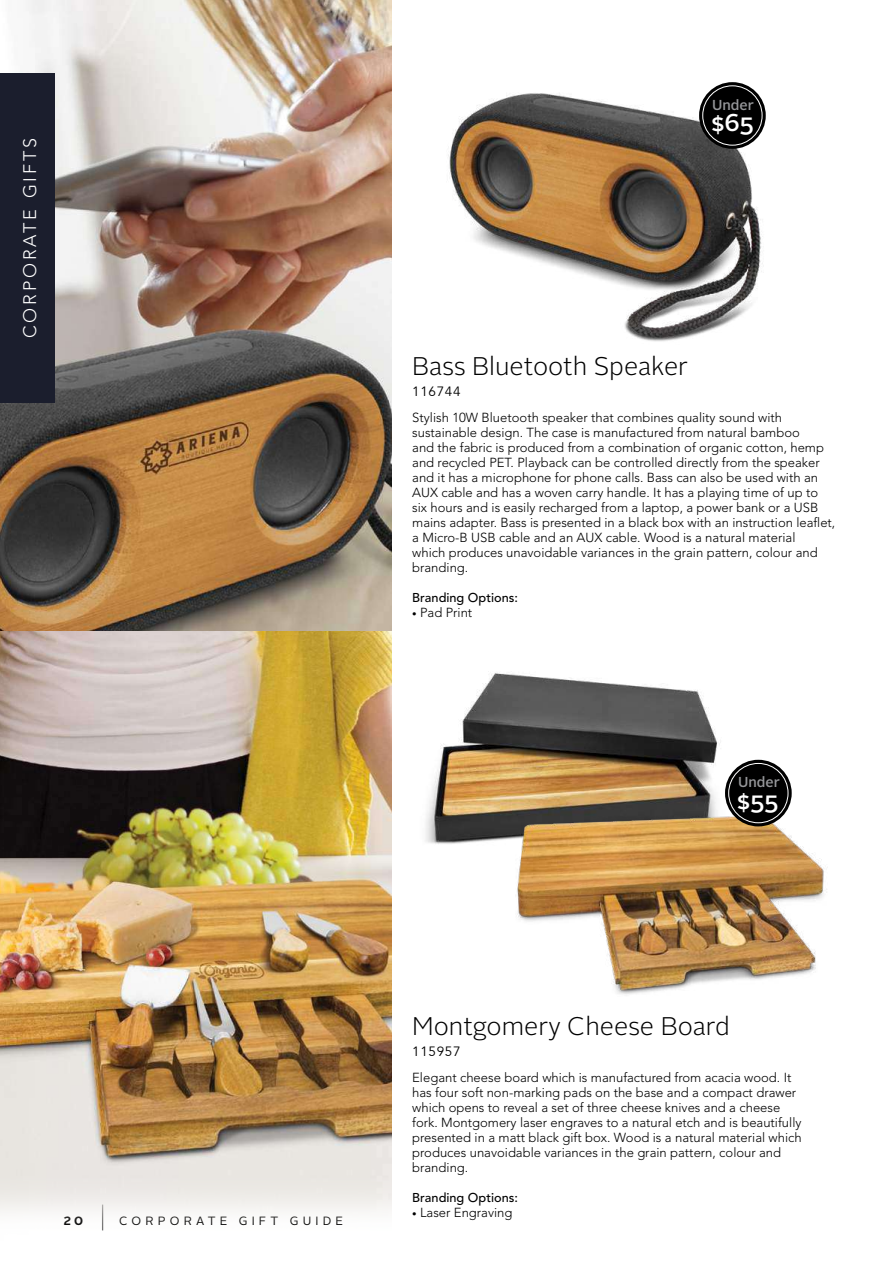
<style>
.page{position:relative;width:893px;height:1263px;background:#fff}
.page>*{position:absolute;margin:0;border:0;box-sizing:border-box;transform-origin:0 0}
.t1{font:100 27px "Alright Sans";color:#000}
.t2{font:300 25.5px "Alright Sans";color:#000}
.t3{font:500 24.3px "Alright Sans";color:#fff}
.t4{font:300 18px "Avenir";letter-spacing:.16em;color:#fff}
.t5{font:500 14.4px "Alright Sans";color:#949598}
.t6{font:13.5px "Avenir";letter-spacing:.05em;color:#000}
.t7{font:300 13.05px/15px "Avenir";color:#000}
.t8{font:500 12.75px "Avenir";color:#000}
.t9{font:12px "Alright Sans";letter-spacing:.35em;color:#000}
.t10{font:700 12px "Alright Sans";color:#000}
.s1{font-size:9px}
</style>
<div class="page">
<img style="left:0;top:0;width:391px;height:1212px">
<div style="left:0;top:73px;width:54px;height:330px;background:#1b1e2d"></div>
<img style="left:448px;top:82px;width:318px;height:260px">
<img style="left:425px;top:673px;width:304px;height:171px">
<img style="left:510px;top:811px;width:317px;height:184px">
<div style="left:699px;top:82px;width:67px;height:67px;background:#000;border-radius:50%"></div>
<div style="left:703px;top:86px;width:59px;height:59px;border:1px solid #fff;border-radius:50%"></div>
<div style="left:725px;top:760px;width:67px;height:66px;background:#000;border-radius:50%"></div>
<div style="left:728px;top:763px;width:60px;height:60px;border:1px solid #fff;border-radius:50%"></div>
<h3 class="t4" style="left:19px;top:338px;width:202px;rotate:-90deg">CORPORATE GIFTS</h3>
<p class="t5" style="left:712px;top:95px;width:43px">Under</p>
<h3 class="t3" style="left:711px;top:106px;width:44px">$65</h3>
<h2 class="t2" style="left:412px;top:349px;width:277px">Bass Bluetooth Speaker</h2>
<p class="t6" style="left:412px;top:384px;width:50px">116744</p>
<p class="t7" style="left:412px;top:410px;width:425px">Stylish 10W Bluetooth speaker that combines quality sound with sustainable design. The case is manufactured from natural bamboo<br>and the fabric is produced from a combination of organic cotton, hemp and recycled PET. Playback can be controlled directly from the speaker and it has a microphone for phone calls. Bass can also be used with an AUX cable and has a woven carry handle. It has a playing time of up to six hours and is easily recharged from a laptop, a power bank or a USB mains adapter. Bass is presented in a black box with an instruction leaflet, a Micro-B USB cable and an AUX cable. Wood is a natural material<br>which produces unavoidable variances in the grain pattern, colour and branding.</p>
<p class="t8" style="left:412px;top:590px;width:107px">Branding Options:</p>
<p class="t7" style="left:412px;top:605px;width:62px"><span class="s1">•</span> Pad Print</p>
<p class="t5" style="left:738px;top:772px;width:43px">Under</p>
<h3 class="t3" style="left:737px;top:783px;width:43px">$55</h3>
<p class="t10" style="left:64px;top:1212px;width:21px">20</p>
<h1 class="t1" style="left:99px;top:1197px;width:8px">|</h1>
<p class="t9" style="left:119px;top:1212px;width:225px">CORPORATE GIFT GUIDE</p>
<h2 class="t2" style="left:412px;top:1009px;width:319px">Montgomery Cheese Board</h2>
<p class="t6" style="left:412px;top:1044px;width:50px">115957</p>
<p class="t7" style="left:412px;top:1070px;width:391px">Elegant cheese board which is manufactured from acacia wood. It has four soft non-marking pads on the base and a compact drawer which opens to reveal a set of three cheese knives and a cheese fork. Montgomery laser engraves to a natural etch and is beautifully presented in a matt black gift box. Wood is a natural material which produces unavoidable variances in the grain pattern, colour and branding.</p>
<p class="t8" style="left:412px;top:1190px;width:107px">Branding Options:</p>
<p class="t7" style="left:412px;top:1205px;width:102px"><span class="s1">•</span> Laser Engraving</p>
</div>
